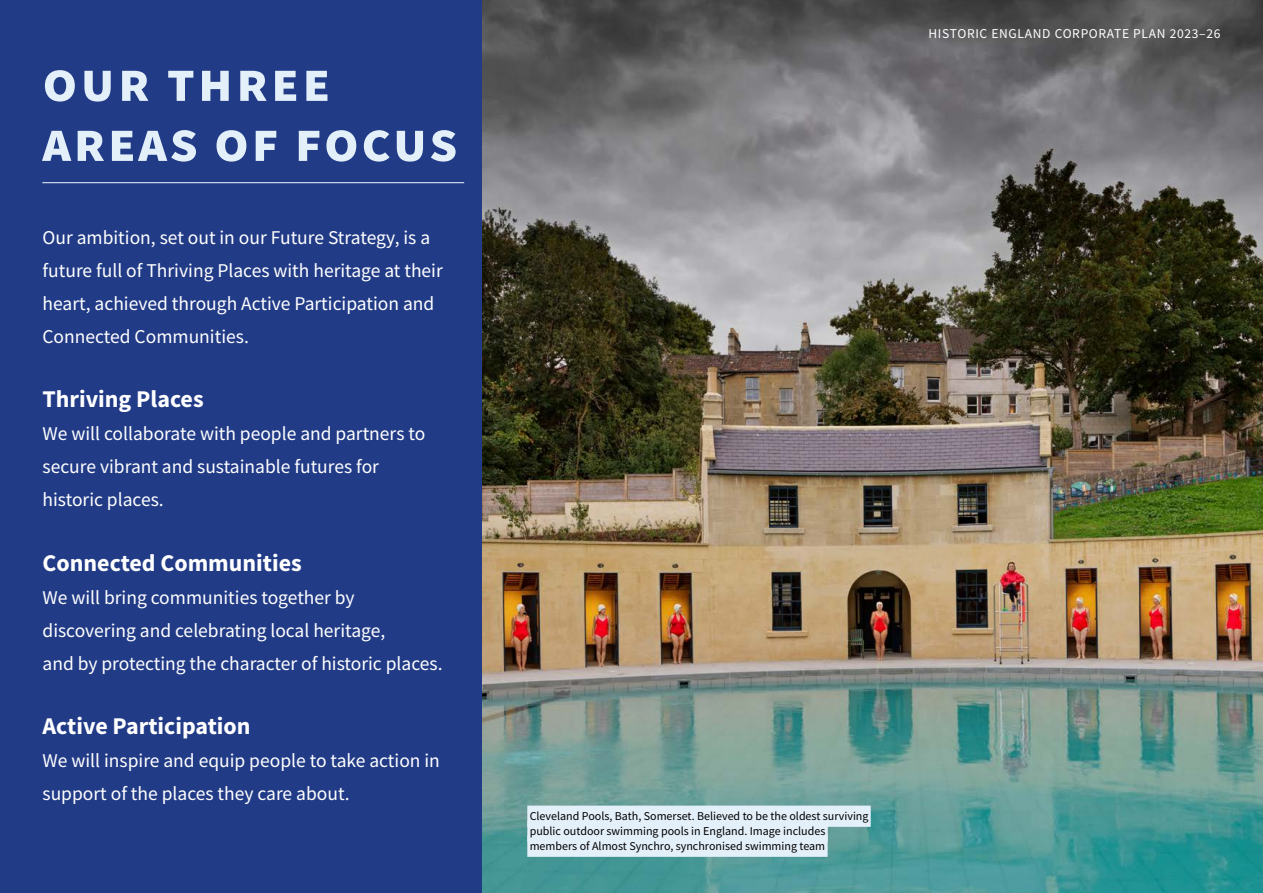
<style>
.page{position:relative;width:1263px;height:893px;background:#fff}
.page>*{position:absolute;margin:0;border:0;box-sizing:border-box;transform-origin:0 0}
.t1{font:700 57px/60px "Source Sans Pro";letter-spacing:.04em;color:#e3eff9}
.t2{font:700 24px "Source Sans Pro";color:#fff}
.Main_body{font:19.5px/33px "Source Sans Pro";color:#fff}
.t3{font:13.5px "Source Sans Pro";letter-spacing:.05em;color:#fff}
.t4{font:12px "Source Sans Pro";color:#000}
</style>
<div class="page">
<div style="left:0;top:0;width:491px;height:893px;background:#213b87"></div>
<hr style="left:42px;top:182px;width:422px;height:1px;background:#e3eff9">
<img style="left:483px;top:0;width:780px;height:893px">
<div style="left:527px;top:806px;width:344px;height:21px;background:#e3eff9"></div>
<div style="left:527px;top:821px;width:301px;height:21px;background:#e3eff9"></div>
<div style="left:527px;top:836px;width:301px;height:21px;background:#e3eff9"></div>
<h2 class="t1" style="left:42px;top:51px;width:417px">our three areas of focus</h2>
<p class="Main_body" style="left:43px;top:221px;width:402px">Our ambition, set out in our Future Strategy, is a future full of Thriving Places with heritage at their heart, achieved through Active Participation and Connected Communities.</p>
<h3 class="t2" style="left:43px;top:383px;width:163px">Thriving Places</h3>
<p class="Main_body" style="left:43px;top:417px;width:384px">We will collaborate with people and partners to secure vibrant and sustainable futures for historic places.</p>
<h3 class="t2" style="left:43px;top:547px;width:261px">Connected Communities</h3>
<p class="Main_body" style="left:43px;top:581px;width:401px">We will bring communities together by discovering and celebrating local heritage,<br>and by protecting the character of historic places.</p>
<h3 class="t2" style="left:43px;top:710px;width:210px">Active Participation</h3>
<p class="Main_body" style="left:43px;top:744px;width:399px">We will inspire and equip people to take action in support of the places they care about.</p>
<p class="t3" style="left:928px;top:25px;width:293px">HISTORIC ENGLAND CORPORATE PLAN 2023–26</p>
<p class="t4" style="left:530px;top:809px;width:340px">Cleveland Pools, Bath, Somerset. Believed to be the oldest surviving</p>
<p class="t4" style="left:530px;top:824px;width:297px">public outdoor swimming pools in England. Image includes</p>
<p class="t4" style="left:530px;top:839px;width:297px">members of Almost Synchro, synchronised swimming team</p>
</div>
